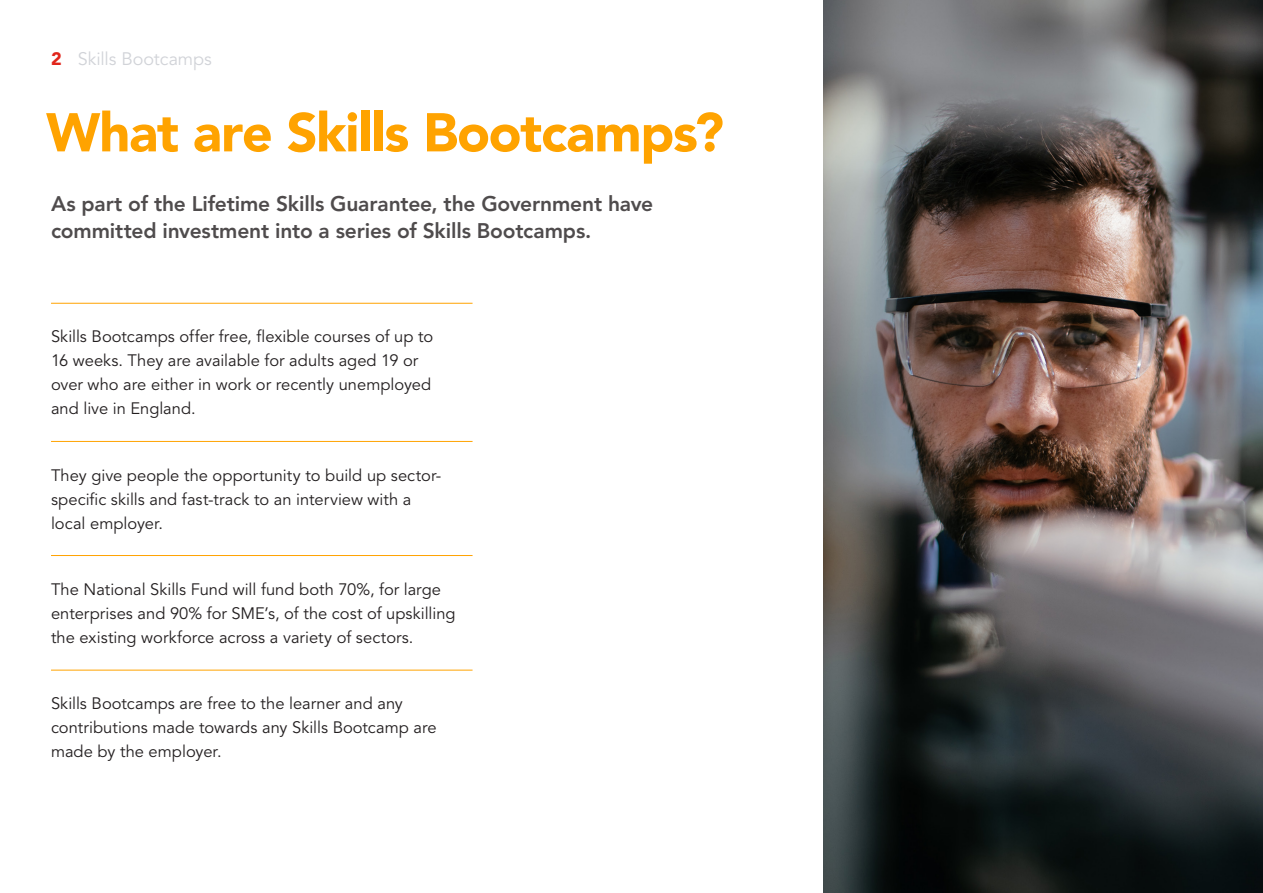
<style>
.page{position:relative;width:1263px;height:893px;background:#fff}
.page>*{position:absolute;margin:0;border:0;box-sizing:border-box;transform-origin:0 0}
.t1{font:900 54px "Avenir LT Pro";letter-spacing:-.02em;color:#ffa300}
.t2{font:800 21px/27px "Avenir LT Pro";letter-spacing:-.01em;color:#231f20}
.t3{font:18px "Avenir LT Pro";letter-spacing:-.005em;color:#d1d3d8}
.Body_Text{font:16.5px/24px "Avenir LT Pro";color:#231f20}
.s1{font-weight:900;color:#e1251b}
</style>
<div class="page">
<hr style="left:51px;top:303px;width:421px;height:1px;background:#ffa300">
<hr style="left:51px;top:441px;width:421px;height:1px;background:#ffa300">
<hr style="left:51px;top:555px;width:421px;height:1px;background:#ffa300">
<hr style="left:51px;top:670px;width:421px;height:1px;background:#ffa300">
<img style="left:824px;top:0;width:439px;height:893px">
<h3 class="t3" style="left:51px;top:48px;width:162px"><span class="s1">2</span> Skills Bootcamps</h3>
<h3 class="t1" style="left:46px;top:100px;width:679px">What are Skills Bootcamps?</h3>
<p class="t2" style="left:51px;top:190px;width:604px">As part of the Lifetime Skills Guarantee, the Government have committed investment into a series of Skills Bootcamps.</p>
<p class="Body_Text" style="left:51px;top:325px;width:384px">Skills Bootcamps offer free, flexible courses of up to 16 weeks. They are available for adults aged 19 or over who are either in work or recently unemployed and live in England.</p>
<p class="Body_Text" style="left:51px;top:463px;width:392px">They give people the opportunity to build up sector&shy;specific skills and fast-track to an interview with a local employer.</p>
<p class="Body_Text" style="left:51px;top:577px;width:406px">The National Skills Fund will fund both 70%, for large enterprises and 90% for SME’s, of the cost of upskilling the existing workforce across a variety of sectors.</p>
<p class="Body_Text" style="left:51px;top:692px;width:387px">Skills Bootcamps are free to the learner and any contributions made towards any Skills Bootcamp are made by the employer.</p>
</div>
